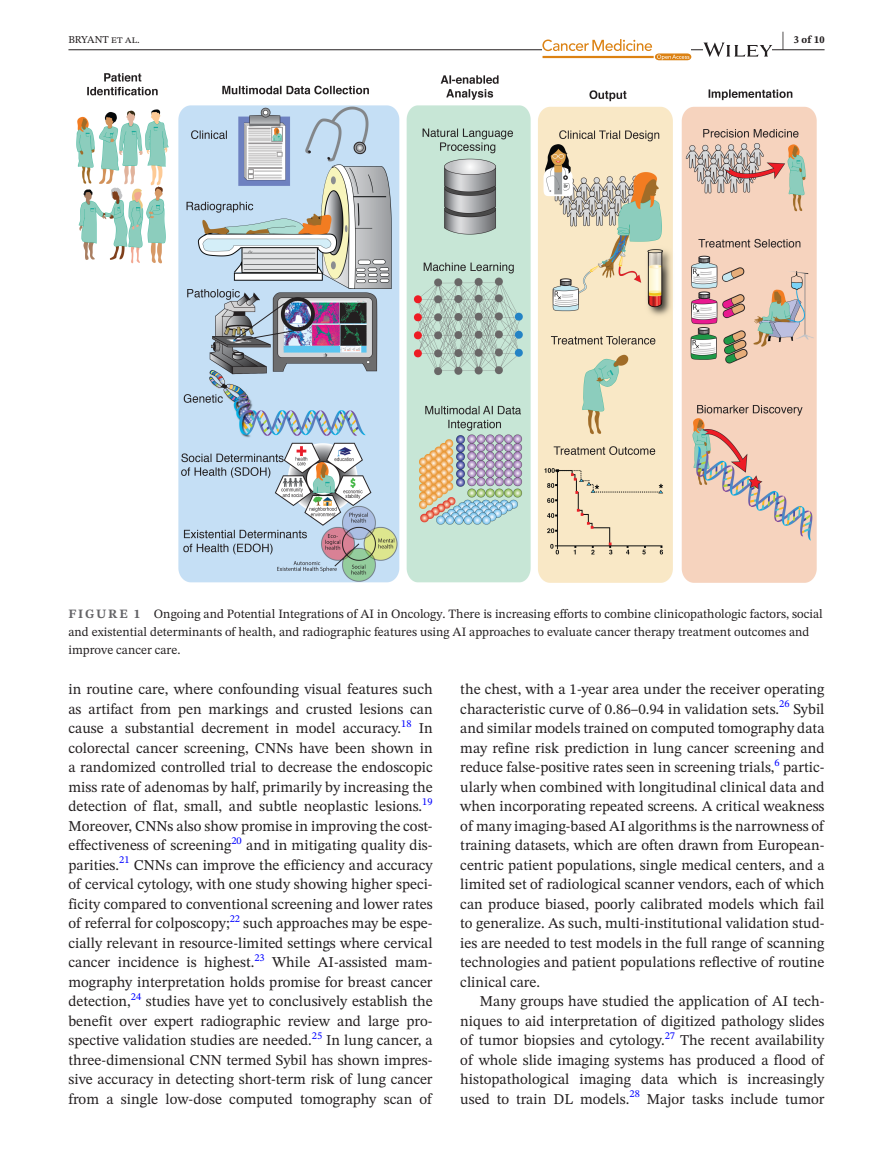
<style>
.page{position:relative;width:893px;height:1174px;background:#fff}
.page>*{position:absolute;margin:0;border:0;box-sizing:border-box;transform-origin:0 0}
.t1{font:700 21px "STIX Two Text";color:#231f20;scale:.42 1}
.t2{font:15px/19.5px "STIX Two Text";color:#231f20;text-align:justify}
.t3{font:12.75px/18px "STIX Two Text";color:#231f20}
.t4{font:10.5px "STIX Two Text";color:#00f}
.t5{font:10.5px "STIX Two Text";color:#231f20}
.t6{font:700 10.5px "STIX Two Text";color:#231f20}
.s1{font-weight:700;color:#636366}
</style>
<div class="page">
<hr style="left:68px;top:49px;width:756px;height:1px;background:#231f20">
<svg style="left:542px;top:39px;width:149px;height:21px"></svg>
<svg style="left:703px;top:43px;width:69px;height:14px"></svg>
<img style="left:76px;top:73px;width:741px;height:510px">
<h1 class="t1" style="left:782px;top:24px;width:8px">|</h1>
<p class="t5" style="left:68px;top:32px;width:73px">BRYANT et al.</p>
<p class="t6" style="left:794px;top:32px;width:32px">3 of 10</p>
<p class="t3" style="left:68px;top:604px;width:756px"><span class="s1">FIGURE 1</span> Ongoing and Potential Integrations of AI in Oncology. There is increasing efforts to combine clinicopathologic factors, social and existential determinants of health, and radiographic features using AI approaches to evaluate cancer therapy treatment outcomes and improve cancer care.</p>
<p class="t2" style="left:68px;top:679px;width:366px">in routine care, where confounding visual features such as artifact from pen markings and crusted lesions can cause a substantial decrement in model accuracy.</p>
<p class="t4" style="left:401px;top:715px;width:12px">18</p>
<p class="t2" style="left:68px;top:718px;width:366px;text-indent:350px">In colorectal cancer screening, CNNs have been shown in a randomized controlled trial to decrease the endoscopic miss rate of adenomas by half, primarily by increasing the detection of flat, small, and subtle neoplastic lesions.</p>
<p class="t4" style="left:422px;top:793px;width:12px">19</p>
<p class="t2" style="left:68px;top:816px;width:366px">Moreover, CNNs also show promise in improving the cost&shy;effectiveness of screening</p>
<p class="t4" style="left:231px;top:832px;width:12px">20</p>
<p class="t2" style="left:246px;top:835px;width:188px">and in mitigating quality dis-</p>
<p class="t4" style="left:119px;top:852px;width:12px">21</p>
<p class="t2" style="left:68px;top:855px;width:366px;text-indent:65px">CNNs can improve the efficiency and accuracy of cervical cytology, with one study showing higher speci&shy;ficity compared to conventional screening and lower rates of referral for colposcopy;</p>
<p class="t2" style="left:68px;top:855px;width:52px">parities.</p>
<p class="t4" style="left:230px;top:910px;width:12px">22</p>
<p class="t2" style="left:68px;top:913px;width:366px;text-indent:175px">such approaches may be espe&shy;cially relevant in resource-limited settings where cervical cancer incidence is highest.</p>
<p class="t4" style="left:254px;top:949px;width:12px">23</p>
<p class="t2" style="left:68px;top:952px;width:366px;text-indent:204px">While AI-assisted mam&shy;mography interpretation holds promise for breast cancer detection,</p>
<p class="t4" style="left:131px;top:988px;width:12px">24</p>
<p class="t2" style="left:68px;top:991px;width:366px;text-indent:77px">studies have yet to conclusively establish the benefit over expert radiographic review and large pro&shy;spective validation studies are needed.</p>
<p class="t4" style="left:312px;top:1027px;width:12px">25</p>
<p class="t2" style="left:68px;top:1030px;width:366px;text-indent:258px">In lung cancer, a three-dimensional CNN termed Sybil has shown impres&shy;sive accuracy in detecting short-term risk of lung cancer from a single low-dose computed tomography scan of</p>
<p class="t2" style="left:460px;top:679px;width:366px">the chest, with a 1-year area under the receiver operating characteristic curve of 0.86–0.94 in validation sets.</p>
<p class="t4" style="left:779px;top:696px;width:12px">26</p>
<p class="t2" style="left:460px;top:699px;width:366px;text-indent:333px">Sybil and similar models trained on computed tomography data may refine risk prediction in lung cancer screening and reduce false-positive rates seen in screening trials,</p>
<p class="t4" style="left:775px;top:754px;width:7px">6</p>
<p class="t2" style="left:460px;top:757px;width:366px;text-indent:323px">partic&shy;ularly when combined with longitudinal clinical data and when incorporating repeated screens. A critical weakness of many imaging-based AI algorithms is the narrowness of training datasets, which are often drawn from European&shy;centric patient populations, single medical centers, and a limited set of radiological scanner vendors, each of which can produce biased, poorly calibrated models which fail to generalize. As such, multi-institutional validation stud&shy;ies are needed to test models in the full range of scanning technologies and patient populations reflective of routine clinical care.</p>
<p class="t2" style="left:460px;top:991px;width:366px;text-indent:19px">Many groups have studied the application of AI tech&shy;niques to aid interpretation of digitized pathology slides of tumor biopsies and cytology.</p>
<p class="t4" style="left:665px;top:1027px;width:12px">27</p>
<p class="t2" style="left:460px;top:1030px;width:366px;text-indent:220px">The recent availability of whole slide imaging systems has produced a flood of histopathological imaging data which is increasingly used to train DL models.</p>
<p class="t4" style="left:629px;top:1086px;width:12px">28</p>
<p class="t2" style="left:647px;top:1089px;width:179px">Major tasks include tumor</p>
</div>
